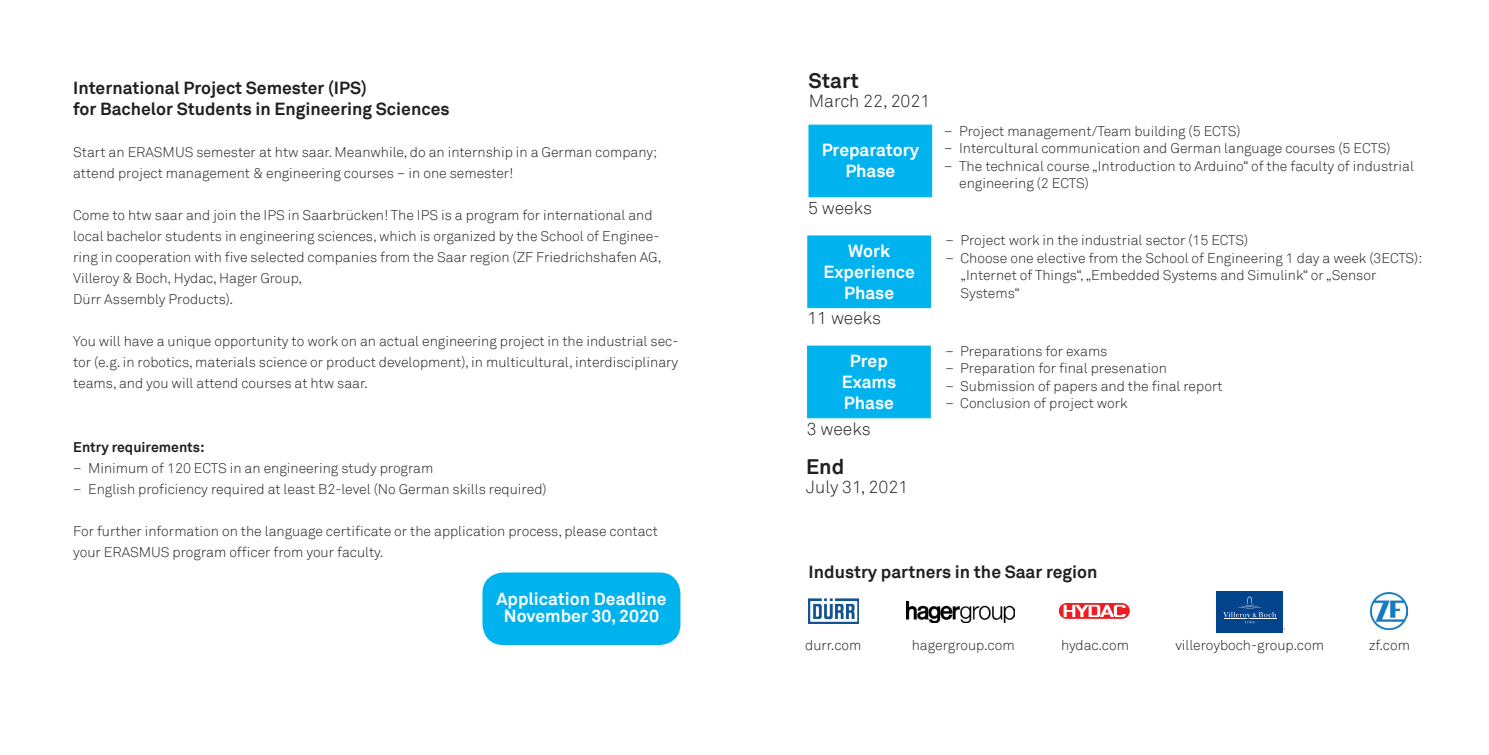
<style>
.page{position:relative;width:1489px;height:755px;background:#fff}
.page>*{position:absolute;margin:0;border:0;box-sizing:border-box;transform-origin:0 0}
.t1{font:700 21px "Akkurat";color:#231f20}
.t2{font:700 17.5px/21px "Akkurat";color:#231f20}
.t3{font:700 17.5px/21px "Akkurat";color:#fff;text-align:center}
.t4{font:300 17.5px "Akkurat";color:#231f20}
.t5{font:300 14px/21px "Akkurat";color:#231f20}
.t6{font:700 14px "Akkurat";color:#231f20}
</style>
<div class="page">
<img style="left:808px;top:598px;width:50px;height:24px">
<img style="left:906px;top:601px;width:108px;height:20px">
<svg style="left:1059px;top:603px;width:71px;height:15px"></svg>
<div style="left:1215px;top:590px;width:67px;height:42px;background:#01448c"></div>
<svg style="left:1223px;top:596px;width:53px;height:27px"></svg>
<img style="left:1370px;top:592px;width:37px;height:37px">
<div style="left:482px;top:572px;width:198px;height:72px;background:#00b3ef;border-radius:21px"></div>
<div style="left:808px;top:125px;width:124px;height:72px;background:#00b3ef;border:1px solid #00b3ef"></div>
<div style="left:807px;top:235px;width:123px;height:73px;background:#00b3ef;border:1px solid #00b3ef"></div>
<div style="left:807px;top:345px;width:123px;height:73px;background:#00b3ef;border:1px solid #00b3ef"></div>
<p class="t2" style="left:73px;top:77px;width:378px">International Project Semester (IPS)<br>for Bachelor Students in Engineering Sciences</p>
<p class="t5" style="left:73px;top:142px;width:585px">Start an ERASMUS semester at htw saar. Meanwhile, do an internship in a German company; attend project management &amp; engineering courses – in one semester!</p>
<p class="t5" style="left:73px;top:205px;width:590px">Come to htw saar and join the IPS in Saarbrücken! The IPS is a program for international and local bachelor students in engineering sciences, which is organized by the School of Enginee&shy;ring in cooperation with five selected companies from the Saar region (ZF Friedrichshafen AG, Villeroy &amp; Boch, Hydac, Hager Group,<br>Dürr Assembly Products).</p>
<p class="t5" style="left:73px;top:331px;width:606px;text-align:justify">You will have a unique opportunity to work on an actual engineering project in the industrial sec&shy;tor (e.g. in robotics, materials science or product development), in multicultural, interdisciplinary teams, and you will attend courses at htw saar.</p>
<p class="t6" style="left:73px;top:437px;width:133px">Entry requirements:</p>
<p class="t5" style="left:73px;top:457px;width:475px">− Minimum of 120 ECTS in an engineering study program<br>− English proficiency required at least B2-level (No German skills required)</p>
<p class="t5" style="left:73px;top:520px;width:586px">For further information on the language certificate or the application process, please contact your ERASMUS program officer from your faculty.</p>
<p class="t3" style="left:496px;top:589px;width:171px;line-height:17.5px">Application Deadline<br>November 30, 2020</p>
<h1 class="t1" style="left:808px;top:67px;width:52px">Start</h1>
<p class="t4" style="left:808px;top:91px;width:123px">March 22, 2021</p>
<p class="t3" style="left:821px;top:139px;width:99px">Preparatory<br>Phase</p>
<p class="t4" style="left:808px;top:198px;width:65px">5 weeks</p>
<p class="t3" style="left:823px;top:240px;width:93px">Work<br>Experience<br>Phase</p>
<p class="t5" style="left:944px;top:120px;width:298px">− Project management/Team building (5 ECTS)</p>
<p class="t5" style="left:944px;top:138px;width:447px">− Intercultural communication and German language courses (5 ECTS)</p>
<p class="t5" style="left:944px;top:155px;width:471px">− The technical course „Introduction to Arduino“ of the faculty of industrial</p>
<p class="t5" style="left:959px;top:173px;width:131px">engineering (2 ECTS)</p>
<p class="t5" style="left:945px;top:230px;width:304px">− Project work in the industrial sector (15 ECTS)</p>
<p class="t5" style="left:945px;top:247px;width:478px">− Choose one elective from the School of Engineering 1 day a week (3ECTS):</p>
<p class="t5" style="left:960px;top:265px;width:417px">„Internet of Things“, „Embedded Systems and Simulink“ or „Sensor</p>
<p class="t5" style="left:960px;top:282px;width:61px">Systems“</p>
<p class="t4" style="left:807px;top:308px;width:75px">11 weeks</p>
<p class="t3" style="left:841px;top:350px;width:56px">Prep<br>Exams<br>Phase</p>
<p class="t5" style="left:945px;top:342px;width:279px;line-height:17.5px">− Preparations for exams<br>− Preparation for final presenation<br>− Submission of papers and the final report − Conclusion of project work</p>
<p class="t4" style="left:806px;top:418px;width:65px">3 weeks</p>
<h1 class="t1" style="left:806px;top:453px;width:40px">End</h1>
<p class="t4" style="left:806px;top:476px;width:104px">July 31, 2021</p>
<p class="t2" style="left:808px;top:561px;width:290px">Industry partners in the Saar region</p>
<p class="t5" style="left:805px;top:634px;width:58px">durr.com</p>
<p class="t5" style="left:911px;top:634px;width:104px">hagergroup.com</p>
<p class="t5" style="left:1060px;top:634px;width:69px">hydac.com</p>
<p class="t5" style="left:1175px;top:634px;width:150px">villeroyboch-group.com</p>
<p class="t5" style="left:1368px;top:634px;width:43px">zf.com</p>
</div>
